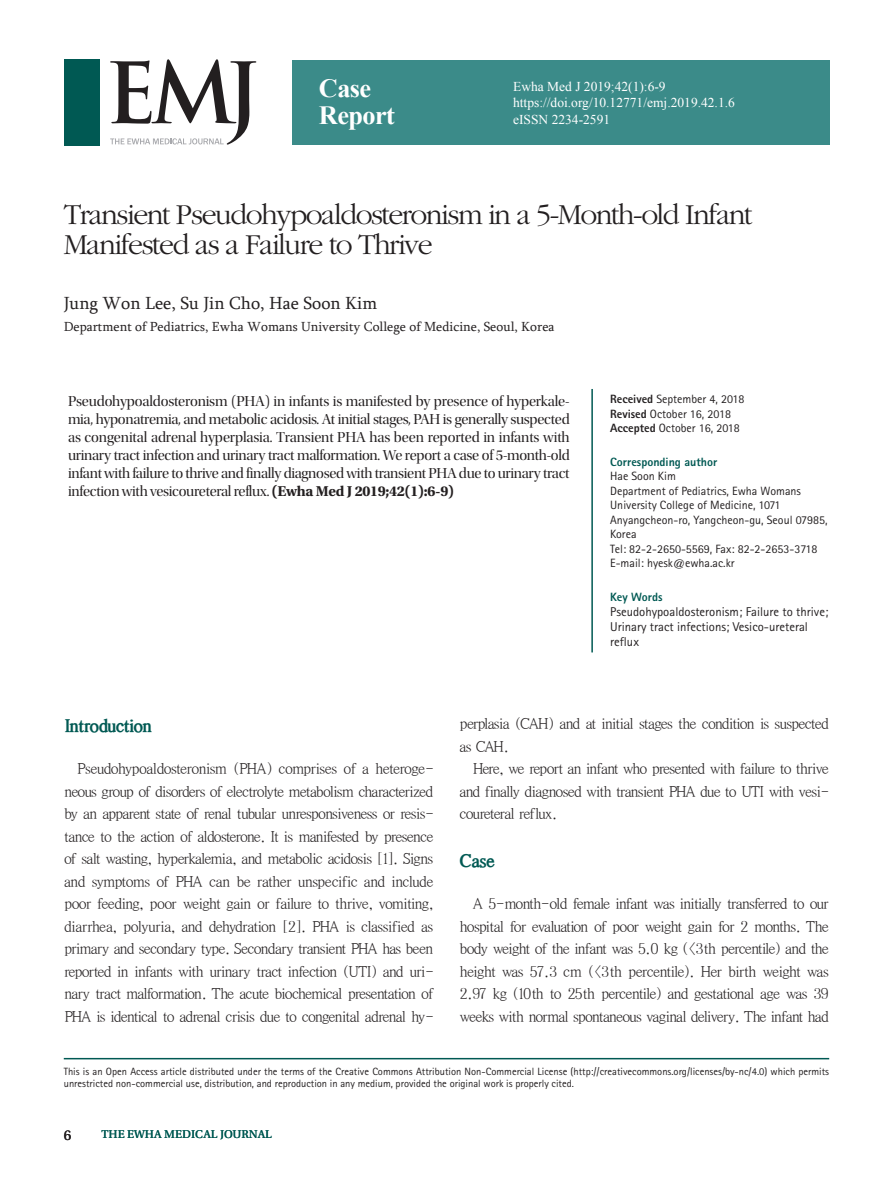
<style>
.page{position:relative;width:893px;height:1191px;background:#fff}
.page>*{position:absolute;margin:0;border:0;box-sizing:border-box;transform-origin:0 0}
.t1{font:30px/30px "Sand Tm";letter-spacing:-.05em;color:#231f20}
.t2{font:700 26.25px/27.8px "Times New Roman";letter-spacing:-.02em;color:#fff}
.t3{font:18px "Sylfaen";color:#231f20}
.t4{font:18px "Y Batang 160";letter-spacing:-.08em;color:#005953}
.t5{font:15px/22.5px "Y Batang 120";letter-spacing:-.105em;color:#231f20;text-align:justify}
.t6{font:15px/18px "Utopia Std Disp";letter-spacing:-.02em;color:#231f20;text-align:justify}
.t7{font:15px "Utopia Std Capt";color:#231f20}
.t8{font:13.5px/16.5px "Times New Roman";color:#fff}
.t9{font:13.5px "Sylfaen";color:#231f20}
.t10{font:12.75px/15.3px "Rotis Sans Serif Std";color:#231f20}
.t11{font:12px/14.4px "Rotis Sans Serif Std";color:#231f20}
.t12{font:800 12px "Rotis Sans Serif Std";color:#005953}
.t13{font:12px "Utopia Std Capt";color:#005953}
.t14{font:10.5px/12.6px "Rotis Sans Serif Std";color:#231f20}
.s1{font-family:"Utopia Std";font-weight:700}
.s2{font-weight:800}
</style>
<div class="page">
<div style="left:292px;top:60px;width:537px;height:85px;background:#3b8b89"></div>
<div style="left:64px;top:60px;width:35px;height:86px;background:#005953"></div>
<hr style="left:591px;top:389px;width:2px;height:263px;background:#005953">
<svg style="left:110px;top:59px;width:146px;height:86px"></svg>
<hr style="left:64px;top:1058px;width:765px;height:1px;background:#005953">
<h2 class="t2" style="left:319px;top:73px;width:78px">Case<br>Report</h2>
<p class="t8" style="left:513px;top:78px;width:223px">Ewha Med J 2019;42(1):6-9 https://doi.org/10.12771/emj.2019.42.1.6 eISSN 2234-2591</p>
<h1 class="t1" style="left:64px;top:201px;width:690px">Transient Pseudohypoaldosteronism in a 5-Month-old Infant<br>Manifested as a Failure to Thrive</h1>
<p class="t3" style="left:64px;top:291px;width:315px">Jung Won Lee, Su Jin Cho, Hae Soon Kim</p>
<p class="t9" style="left:64px;top:318px;width:492px">Department of Pediatrics, Ewha Womans University College of Medicine, Seoul, Korea</p>
<p class="t6" style="left:68px;top:392px;width:503px">Pseudohypoaldosteronism (PHA) in infants is manifested by presence of hyperkale&shy;mia, hyponatremia, and metabolic acidosis. At initial stages, PAH is generally suspected as congenital adrenal hyperplasia. Transient PHA has been reported in infants with urinary tract infection and urinary tract malformation. We report a case of 5-month-old infant with failure to thrive and finally diagnosed with transient PHA due to urinary tract infection with vesicoureteral reflux. <span class="s1">(Ewha Med J 2019;42(1):6-9)</span></p>
<p class="t11" style="left:610px;top:392px;width:136px"><span class="s2">Received</span> September 4, 2018<br><span class="s2">Revised</span> October 16, 2018<br><span class="s2">Accepted</span> October 16, 2018</p>
<p class="t12" style="left:610px;top:454px;width:109px">Corresponding author</p>
<p class="t11" style="left:610px;top:469px;width:219px">Hae Soon Kim<br>Department of Pediatrics, Ewha Womans<br>University College of Medicine, 1071<br>Anyangcheon-ro, Yangcheon-gu, Seoul 07985,<br>Korea<br>Tel: 82-2-2650-5569, Fax: 82-2-2653-3718<br>E-mail: hyesk@ewha.ac.kr</p>
<p class="t12" style="left:610px;top:589px;width:54px">Key Words</p>
<p class="t10" style="left:610px;top:603px;width:220px">Pseudohypoaldosteronism; Failure to thrive;<br>Urinary tract infections; Vesico-ureteral reflux</p>
<p class="t4" style="left:64px;top:715px;width:90px">Introduction</p>
<p class="t5" style="left:64px;top:758px;width:371px;text-indent:13px">Pseudohypoaldosteronism (PHA) comprises of a heteroge&shy;neous group of disorders of electrolyte metabolism characterized by an apparent state of renal tubular unresponsiveness or resis&shy;tance to the action of aldosterone. It is manifested by presence of salt wasting, hyperkalemia, and metabolic acidosis [1]. Signs and symptoms of PHA can be rather unspecific and include poor feeding, poor weight gain or failure to thrive, vomiting, diarrhea, polyuria, and dehydration [2]. PHA is classified as primary and secondary type. Secondary transient PHA has been reported in infants with urinary tract infection (UTI) and uri&shy;nary tract malformation. The acute biochemical presentation of PHA is identical to adrenal crisis due to congenital adrenal hy-</p>
<p class="t5" style="left:459px;top:713px;width:371px">perplasia (CAH) and at initial stages the condition is suspected as CAH.</p>
<p class="t5" style="left:459px;top:758px;width:371px;text-indent:13px">Here, we report an infant who presented with failure to thrive and finally diagnosed with transient PHA due to UTI with vesi&shy;coureteral reflux.</p>
<p class="t4" style="left:459px;top:850px;width:37px">Case</p>
<p class="t5" style="left:459px;top:893px;width:371px;text-indent:13px">A 5-month-old female infant was initially transferred to our hospital for evaluation of poor weight gain for 2 months. The body weight of the infant was 5.0 kg (&lt;3th percentile) and the height was 57.3 cm (&lt;3th percentile). Her birth weight was 2.97 kg (10th to 25th percentile) and gestational age was 39 weeks with normal spontaneous vaginal delivery. The infant had</p>
<p class="t14" style="left:64px;top:1064px;width:767px">This is an Open Access article distributed under the terms of the Creative Commons Attribution Non-Commercial License (http://creativecommons.org/licenses/by-nc/4.0) which permits unrestricted non-commercial use, distribution, and reproduction in any medium, provided the original work is properly cited.</p>
<p class="t7" style="left:64px;top:1126px;width:9px">6</p>
<p class="t13" style="left:102px;top:1127px;width:172px">THE EWHA MEDICAL JOURNAL</p>
</div>
